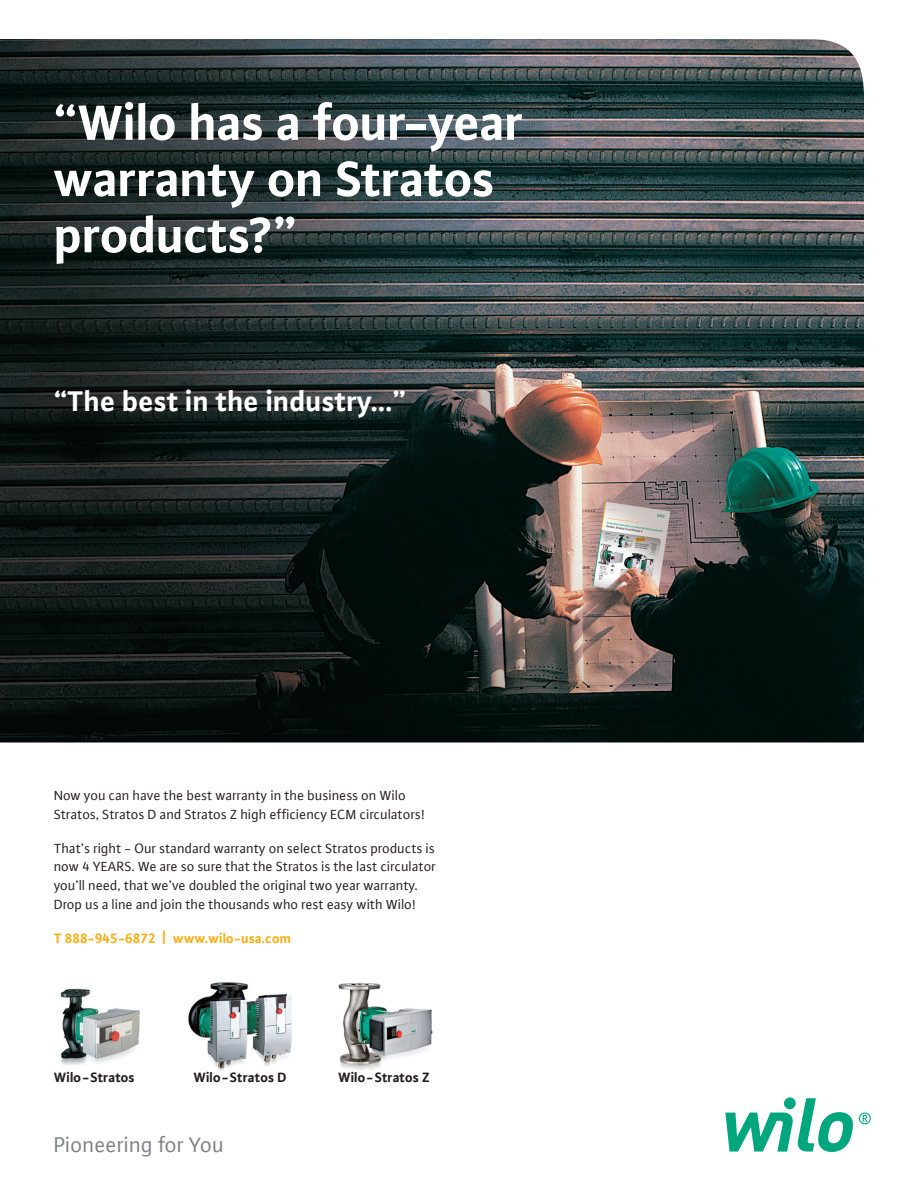
<style>
.page{position:relative;width:918px;height:1188px;background:#fff}
.page>*{position:absolute;margin:0;border:0;box-sizing:border-box;transform-origin:0 0}
.t1{font:700 52.5px/56.2px "WILO Plus FM";letter-spacing:-.01em;color:#fff}
.t2{font:700 30px "WILO Plus FM";color:#fff}
.t3{font:22.5px "WILO Plus FM";color:#808285}
.t4{font:14.25px/18.8px "WILO Plus FM";color:#231f20}
.t5{font:700 14.25px "WILO Plus FM";color:#231f20}
.t6{font:700 14.25px "WILO Plus FM";color:#faaf18}
.s1{font-weight:400;font-size:21px}
</style>
<div class="page">
<svg style="left:725px;top:1097px;width:146px;height:55px"></svg>
<img style="left:0;top:39px;width:864px;height:703px">
<img style="left:60px;top:982px;width:373px;height:89px">
<h1 class="t1" style="left:54px;top:92px;width:471px">“Wilo has a four-year warranty on Stratos products?”</h1>
<h2 class="t2" style="left:54px;top:381px;width:354px">“The best in the industry…”</h2>
<p class="t4" style="left:54px;top:786px;width:373px">Now you can have the best warranty in the business on Wilo<br>Stratos, Stratos D and Stratos Z high efficiency ECM circulators!</p>
<p class="t4" style="left:54px;top:838px;width:384px">That’s right - Our standard warranty on select Stratos products is now 4 YEARS. We are so sure that the Stratos is the last circulator you’ll need, that we’ve doubled the original two year warranty.<br>Drop us a line and join the thousands who rest easy with Wilo!</p>
<p class="t6" style="left:54px;top:928px;width:239px">T 888-945-6872 <span class="s1">I</span> www.wilo-usa.com</p>
<p class="t5" style="left:54px;top:1068px;width:82px">Wilo - Stratos</p>
<p class="t5" style="left:194px;top:1068px;width:94px">Wilo - Stratos D</p>
<p class="t5" style="left:339px;top:1068px;width:93px">Wilo - Stratos Z</p>
<h3 class="t3" style="left:54px;top:1130px;width:172px">Pioneering for You</h3>
</div>
